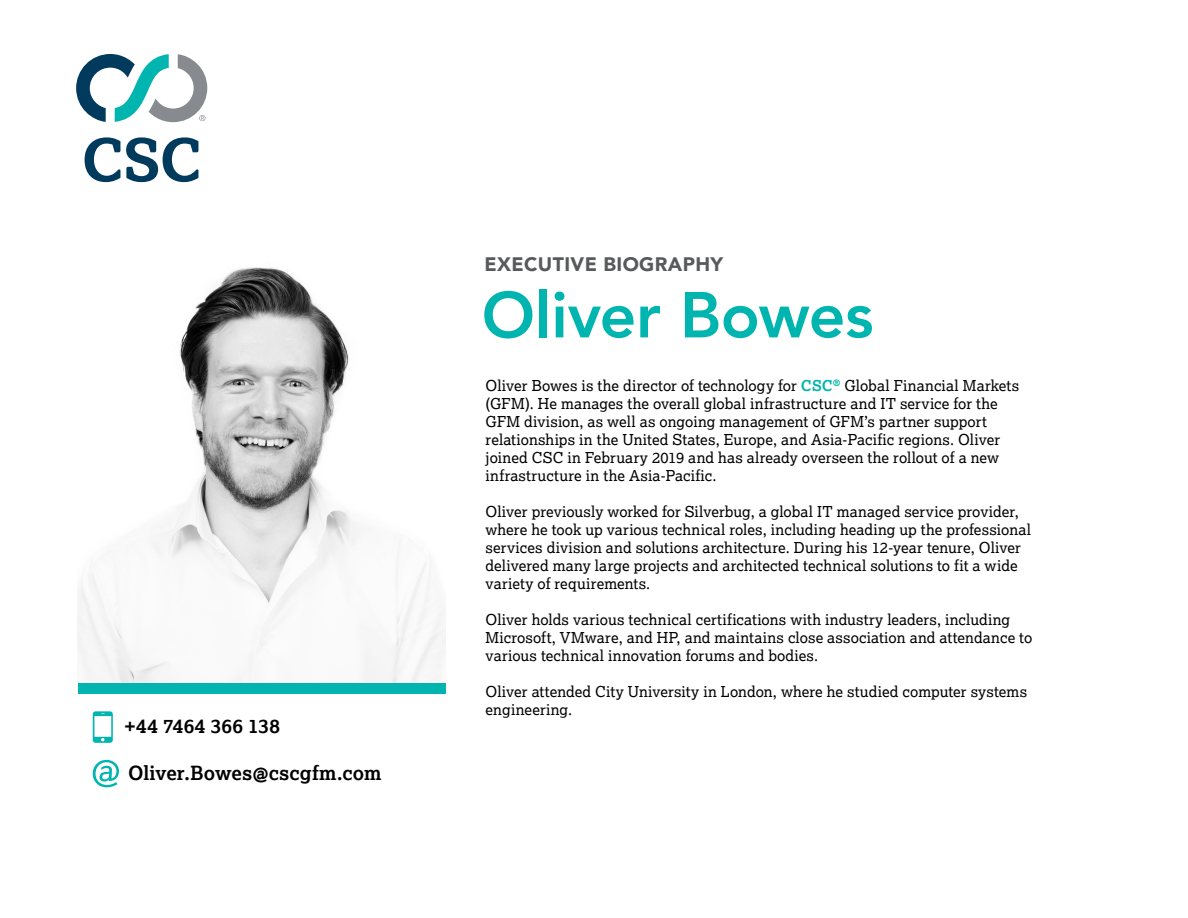
<style>
.page{position:relative;width:1188px;height:918px;background:#fff}
.page>*{position:absolute;margin:0;border:0;box-sizing:border-box;transform-origin:0 0}
.t1{font:800 64.05px "Avenir";letter-spacing:-.005em;color:#00b5af}
.t2{font:700 19.5px "Lexia";letter-spacing:.005em;color:#000}
.t3{font:900 19.5px "Avenir";letter-spacing:.02em;color:#58595b}
.t4{font:15px/18px "Lexia";letter-spacing:.005em;color:#000}
.s1{font-weight:700;color:#00b5af}
</style>
<div class="page">
<svg style="left:93px;top:760px;width:26px;height:27px"></svg>
<div style="left:78px;top:682px;width:368px;height:11px;background:#00b5af"></div>
<img style="left:78px;top:267px;width:368px;height:415px">
<svg style="left:93px;top:711px;width:20px;height:32px"></svg>
<svg style="left:85px;top:137px;width:113px;height:45px"></svg>
<svg style="left:76px;top:54px;width:131px;height:68px"></svg>
<h2 class="t2" style="left:125px;top:714px;width:156px">+44 7464 366 138</h2>
<h2 class="t2" style="left:128px;top:761px;width:255px">Oliver.Bowes@cscgfm.com</h2>
<h2 class="t3" style="left:484px;top:248px;width:240px">EXECUTIVE BIOGRAPHY</h2>
<h1 class="t1" style="left:482px;top:265px;width:393px">Oliver Bowes</h1>
<p class="t4" style="left:486px;top:376px;width:535px">Oliver Bowes is the director of technology for <span class="s1">CSC</span><sup>®</sup> Global Financial Markets (GFM). He manages the overall global infrastructure and IT service for the GFM division, as well as ongoing management of GFM’s partner support relationships in the United States, Europe, and Asia-Pacific regions. Oliver joined CSC in February 2019 and has already overseen the rollout of a new infrastructure in the Asia-Pacific.</p>
<p class="t4" style="left:486px;top:502px;width:547px">Oliver previously worked for Silverbug, a global IT managed service provider, where he took up various technical roles, including heading up the professional services division and solutions architecture. During his 12-year tenure, Oliver delivered many large projects and architected technical solutions to fit a wide variety of requirements.</p>
<p class="t4" style="left:486px;top:610px;width:548px">Oliver holds various technical certifications with industry leaders, including<br>Microsoft, VMware, and HP, and maintains close association and attendance to various technical innovation forums and bodies.</p>
<p class="t4" style="left:486px;top:682px;width:543px">Oliver attended City University in London, where he studied computer systems engineering.</p>
</div>
